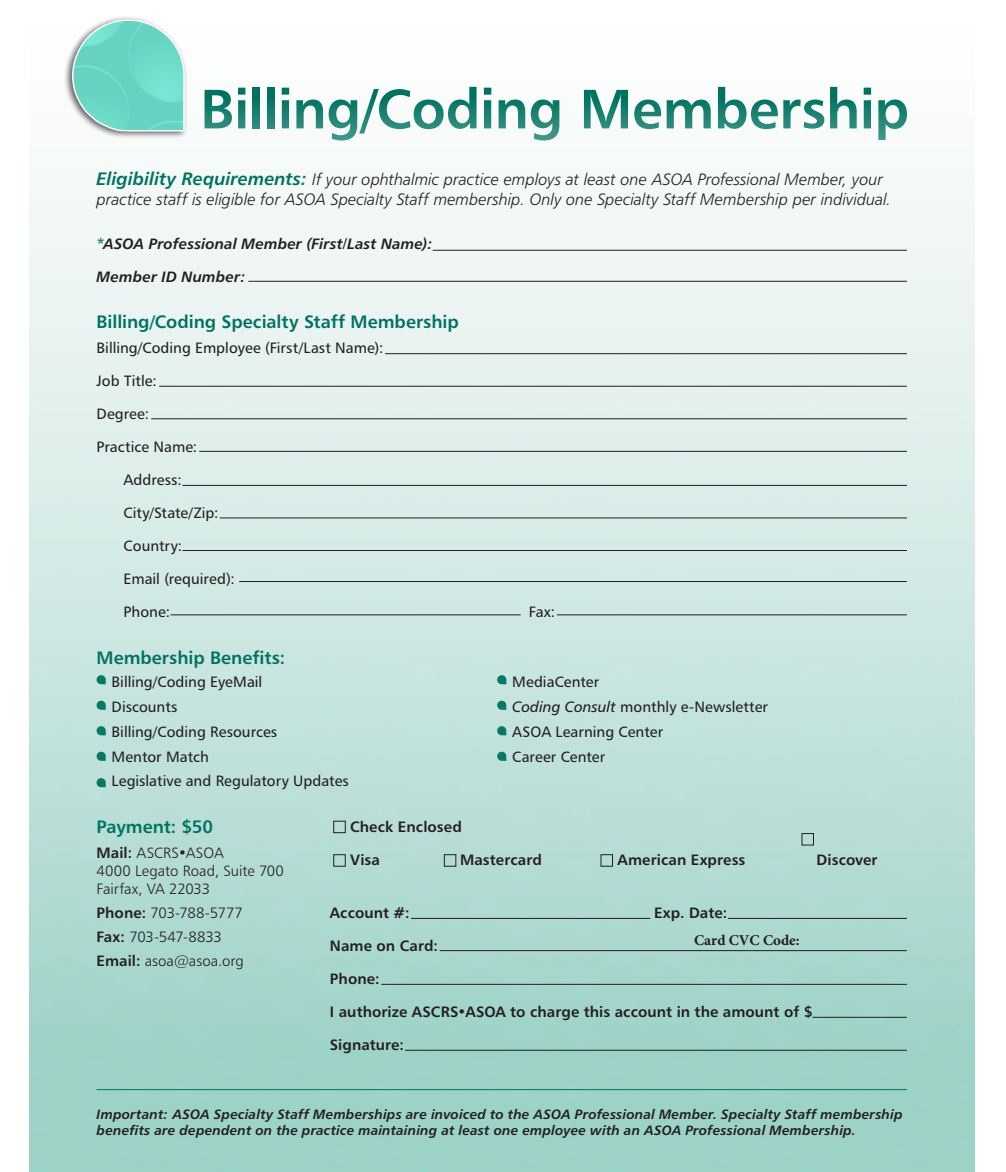
<style>
.page{position:relative;width:1006px;height:1172px;background:#fff}
.page>*{position:absolute;margin:0;border:0;box-sizing:border-box;transform-origin:0 0}
.t1{font:55.5px "Humanist 777 BT Bold B";letter-spacing:-.01em;color:#007360}
.t2{font:18px "Humanist 777 BT Bold B";color:#007360}
.t3{font:16.5px/19.8px "Humanist 777 BT Light Italic B";letter-spacing:-.005em;color:#231f20}
.t4{font:15px "Humanist 777 BT Roman B";color:#231f20}
.t5{font:15px "Humanist 777 BT Bold B";letter-spacing:.005em;color:#231f20}
.t6{font:15px "Humanist 777 BT Light B";color:#231f20}
.t7{font:15px "Humanist 777 BT Bold Italic B";letter-spacing:.005em;color:#231f20}
.t8{font:700 15px "Minion Pro";color:#221e1f}
.t9{font:13.5px/16.2px "Humanist 777 BT Bold Italic B";letter-spacing:.01em;color:#231f20}
.s1{font-family:"Humanist 777 BT Bold Italic B";font-size:18px;color:#007360}
.s2{color:#007360}
.s3{font-family:"Humanist 777 BT Italic B"}
.s4{font-family:"Humanist 777 BT Bold B"}
</style>
<div class="page">
<img style="left:29px;top:181px;width:945px;height:990px">
<div style="left:63px;top:15px;width:125px;height:125px;background:#231f20;opacity:.75"></div>
<svg style="left:71px;top:18px;width:114px;height:115px;background:#86dacc"></svg>
<svg style="left:97px;top:675px;width:9px;height:9px"></svg>
<svg style="left:497px;top:675px;width:9px;height:9px"></svg>
<svg style="left:97px;top:700px;width:9px;height:9px"></svg>
<svg style="left:497px;top:700px;width:9px;height:9px"></svg>
<svg style="left:497px;top:726px;width:9px;height:9px"></svg>
<svg style="left:497px;top:751px;width:9px;height:9px"></svg>
<svg style="left:97px;top:726px;width:9px;height:9px"></svg>
<svg style="left:97px;top:751px;width:9px;height:9px"></svg>
<svg style="left:97px;top:777px;width:9px;height:10px"></svg>
<hr style="left:432px;top:250px;width:475px;height:1px;background:#231f20">
<hr style="left:385px;top:353px;width:522px;height:1px;background:#231f20">
<hr style="left:159px;top:386px;width:748px;height:1px;background:#231f20">
<hr style="left:151px;top:418px;width:756px;height:1px;background:#231f20">
<hr style="left:199px;top:451px;width:708px;height:1px;background:#231f20">
<hr style="left:182px;top:485px;width:725px;height:1px;background:#231f20">
<hr style="left:220px;top:517px;width:687px;height:1px;background:#231f20">
<hr style="left:182px;top:550px;width:725px;height:1px;background:#231f20">
<hr style="left:411px;top:917px;width:239px;height:1px;background:#231f20">
<hr style="left:440px;top:950px;width:467px;height:1px;background:#231f20">
<hr style="left:405px;top:1049px;width:502px;height:1px;background:#231f20">
<hr style="left:381px;top:983px;width:526px;height:1px;background:#231f20">
<hr style="left:728px;top:917px;width:179px;height:1px;background:#231f20">
<hr style="left:812px;top:1016px;width:95px;height:1px;background:#231f20">
<hr style="left:239px;top:581px;width:668px;height:1px;background:#231f20">
<hr style="left:171px;top:614px;width:349px;height:1px;background:#231f20">
<hr style="left:557px;top:614px;width:350px;height:1px;background:#231f20">
<hr style="left:248px;top:281px;width:659px;height:1px;background:#231f20">
<div style="left:333px;top:820px;width:12px;height:12px;border:1px solid #231f20"></div>
<div style="left:333px;top:854px;width:12px;height:12px;border:1px solid #231f20"></div>
<div style="left:444px;top:854px;width:12px;height:12px;border:1px solid #231f20"></div>
<div style="left:600px;top:854px;width:13px;height:12px;border:1px solid #231f20"></div>
<hr style="left:97px;top:1089px;width:810px;height:1px;background:#007360">
<h1 class="t1" style="left:200px;top:74px;width:710px">Billing/Coding Membership</h1>
<p class="t3" style="left:97px;top:169px;width:796px"><span class="s1">Eligibility Requirements:</span> If your ophthalmic practice employs at least one ASOA Professional Member, your practice staff is eligible for ASOA Specialty Staff membership. Only one Specialty Staff Membership per individual.</p>
<p class="t7" style="left:97px;top:234px;width:338px"><span class="s2">*</span>ASOA Professional Member (First/Last Name):</p>
<p class="t7" style="left:97px;top:267px;width:151px">Member ID Number:</p>
<p class="t2" style="left:97px;top:310px;width:364px">Billing/Coding Specialty Staff Membership</p>
<p class="t4" style="left:97px;top:338px;width:288px">Billing/Coding Employee (First/Last Name):</p>
<p class="t4" style="left:97px;top:371px;width:62px">Job Title:</p>
<p class="t4" style="left:97px;top:404px;width:54px">Degree:</p>
<p class="t4" style="left:97px;top:437px;width:102px">Practice Name:</p>
<p class="t4" style="left:124px;top:470px;width:60px">Address:</p>
<p class="t4" style="left:124px;top:503px;width:96px">City/State/Zip:</p>
<p class="t4" style="left:124px;top:536px;width:60px">Country:</p>
<p class="t4" style="left:124px;top:569px;width:113px">Email (required):</p>
<p class="t4" style="left:124px;top:602px;width:48px">Phone:</p>
<p class="t4" style="left:529px;top:602px;width:28px">Fax:</p>
<p class="t2" style="left:97px;top:646px;width:190px">Membership Benefits:</p>
<p class="t4" style="left:112px;top:672px;width:152px">Billing/Coding EyeMail</p>
<p class="t4" style="left:112px;top:697px;width:67px">Discounts</p>
<p class="t4" style="left:112px;top:722px;width:167px">Billing/Coding Resources</p>
<p class="t4" style="left:112px;top:746px;width:99px">Mentor Match</p>
<p class="t4" style="left:112px;top:771px;width:239px">Legislative and Regulatory Updates</p>
<p class="t4" style="left:512px;top:672px;width:88px">MediaCenter</p>
<p class="t4" style="left:512px;top:697px;width:257px"><span class="s3">Coding Consult</span> monthly e-Newsletter</p>
<p class="t4" style="left:512px;top:722px;width:152px">ASOA Learning Center</p>
<p class="t4" style="left:512px;top:746px;width:94px">Career Center</p>
<p class="t2" style="left:97px;top:815px;width:118px">Payment: $50</p>
<p class="t6" style="left:97px;top:843px;width:129px"><span class="s4">Mail:</span> ASCRS•ASOA</p>
<p class="t6" style="left:97px;top:861px;width:189px">4000 Legato Road, Suite 700</p>
<p class="t6" style="left:97px;top:879px;width:115px">Fairfax, VA 22033</p>
<p class="t6" style="left:97px;top:903px;width:148px"><span class="s4">Phone:</span> 703-788-5777</p>
<p class="t6" style="left:97px;top:927px;width:127px"><span class="s4">Fax:</span> 703-547-8833</p>
<p class="t6" style="left:97px;top:951px;width:149px"><span class="s4">Email:</span> asoa@asoa.org</p>
<p class="t5" style="left:350px;top:817px;width:113px">Check Enclosed</p>
<p class="t5" style="left:350px;top:850px;width:31px">Visa</p>
<p class="t5" style="left:460px;top:850px;width:83px">Mastercard</p>
<p class="t5" style="left:617px;top:850px;width:129px">American Express</p>
<p class="t5" style="left:816px;top:850px;width:62px">Discover</p>
<p class="t5" style="left:330px;top:903px;width:81px">Account #:</p>
<p class="t5" style="left:654px;top:903px;width:74px">Exp. Date:</p>
<p class="t5" style="left:330px;top:936px;width:110px">Name on Card:</p>
<p class="t5" style="left:330px;top:969px;width:51px">Phone:</p>
<p class="t5" style="left:330px;top:1002px;width:484px">I authorize ASCRS•ASOA to charge this account in the amount of $</p>
<p class="t5" style="left:330px;top:1035px;width:76px">Signature:</p>
<p class="t8" style="left:694px;top:929px;width:107px">Card CVC Code:</p>
<p class="t9" style="left:97px;top:1105px;width:807px">Important: ASOA Specialty Staff Memberships are invoiced to the ASOA Professional Member. Specialty Staff membership benefits are dependent on the practice maintaining at least one employee with an ASOA Professional Membership.</p>
</div>
